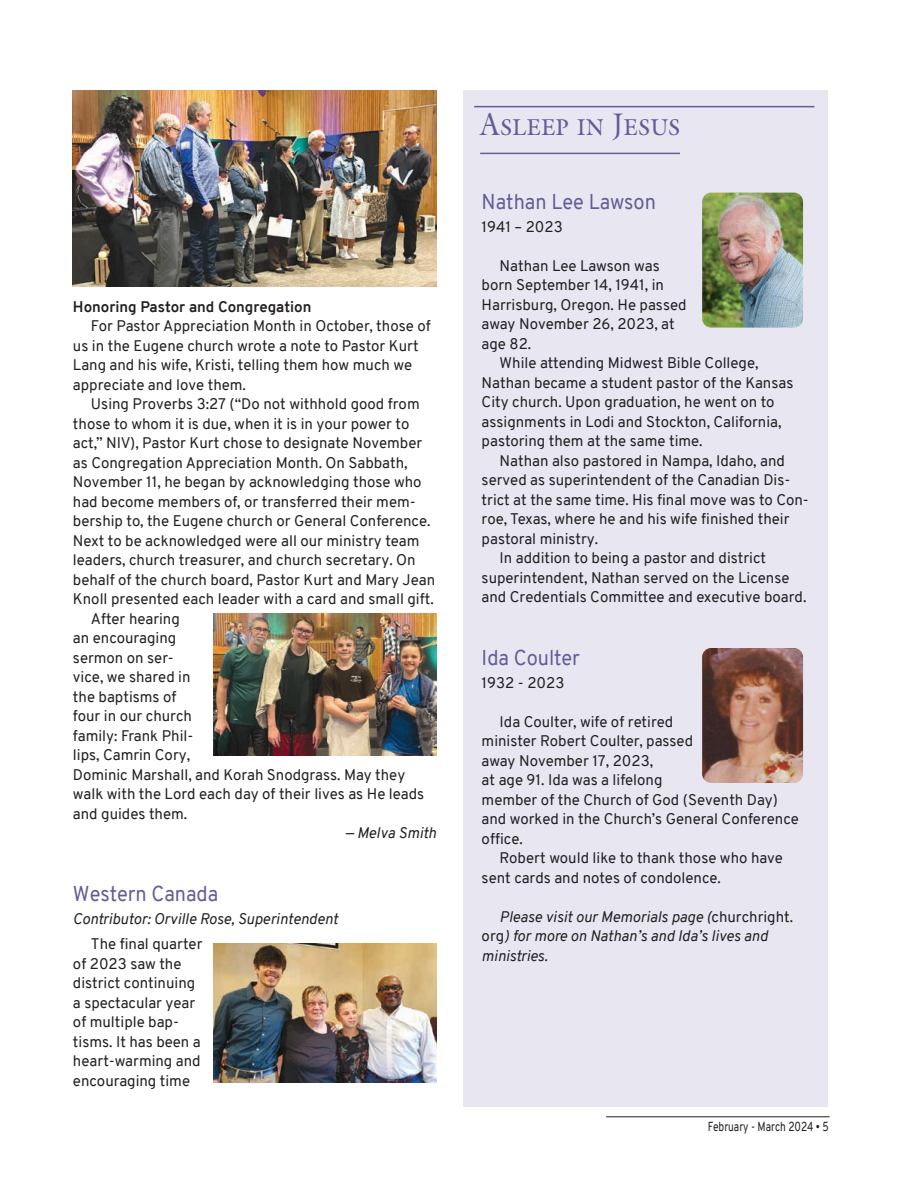
<style>
.page{position:relative;width:918px;height:1188px;background:#fff}
.page>*{position:absolute;margin:0;border:0;box-sizing:border-box;transform-origin:0 0}
.t1{font:31.5px "Galliard Pro";color:#625c98;scale:.9 1}
.District_News_Title-CR{font:21px "Overpass";color:#625c98;scale:.95 1}
.News-CR{font:15px/19.5px "Overpass";color:#231f20}
.News-CR-2{font:italic 15px/19.5px "Overpass";color:#231f20}
.Contributor{font:italic 15px "Overpass";color:#231f20}
.News-Bold_Title{font:700 15px "Overpass";color:#231f20}
.t2{font:12.75px "Overpass";color:#231f20;scale:.8 1}
.s1{font-style:normal}
</style>
<div class="page">
<hr style="left:606px;top:1116px;width:224px;height:1px;background:#231f20">
<div style="left:464px;top:90px;width:364px;height:1017px;background:#e8e7f1"></div>
<hr style="left:474px;top:106px;width:340px;height:1px;background:#625c98">
<hr style="left:480px;top:153px;width:200px;height:1px;background:#625c98">
<img style="left:702px;top:193px;width:101px;height:135px">
<img style="left:702px;top:648px;width:101px;height:135px">
<img style="left:73px;top:90px;width:363px;height:197px">
<img style="left:213px;top:613px;width:223px;height:143px">
<img style="left:213px;top:944px;width:223px;height:139px">
<p class="News-Bold_Title" style="left:73px;top:296px;width:240px">Honoring Pastor and Congregation</p>
<p class="News-CR" style="left:73px;top:316px;width:359px;text-indent:18px">For Pastor Appreciation Month in October, those of us in the Eugene church wrote a note to Pastor Kurt Lang and his wife, Kristi, telling them how much we appreciate and love them.</p>
<p class="News-CR" style="left:73px;top:394px;width:364px;text-indent:18px">Using Proverbs 3:27 (“Do not withhold good from those to whom it is due, when it is in your power to act,” NIV), Pastor Kurt chose to designate November as Congregation Appreciation Month. On Sabbath, November 11, he began by acknowledging those who had become members of, or transferred their mem&shy;bership to, the Eugene church or General Conference.<br>Next to be acknowledged were all our ministry team leaders, church treasurer, and church secretary. On behalf of the church board, Pastor Kurt and Mary Jean Knoll presented each leader with a card and small gift.</p>
<p class="News-CR" style="left:73px;top:609px;width:353px;text-indent:18px">After hearing<br>an encouraging<br>sermon on ser-<br>vice, we shared in<br>the baptisms of<br>four in our church<br>family: Frank Phil-<br>lips, Camrin Cory,<br>Dominic Marshall, and Korah Snodgrass. May they walk with the Lord each day of their lives as He leads and guides them.</p>
<p class="News-CR-2" style="left:345px;top:823px;width:93px">— Melva Smith</p>
<p class="District_News_Title-CR" style="left:73px;top:879px;width:155px">Western Canada</p>
<p class="Contributor" style="left:73px;top:908px;width:267px">Contributor: Orville Rose, Superintendent</p>
<p class="News-CR" style="left:73px;top:934px;width:131px;text-indent:18px">The final quarter of 2023 saw the district continuing a spectacular year of multiple bap&shy;tisms. It has been a heart-warming and encouraging time</p>
<p class="t1" style="left:480px;top:103px;width:224px">Asleep in Jesus</p>
<p class="District_News_Title-CR" style="left:482px;top:187px;width:185px">Nathan Lee Lawson</p>
<p class="News-CR" style="left:482px;top:217px;width:83px">1941 – 2023</p>
<p class="News-CR" style="left:482px;top:256px;width:206px;text-indent:18px">Nathan Lee Lawson was born September 14, 1941, in<br>Harrisburg, Oregon. He passed away November 26, 2023, at age 82.</p>
<p class="News-CR" style="left:482px;top:353px;width:313px;text-indent:18px">While attending Midwest Bible College, Nathan became a student pastor of the Kansas City church. Upon graduation, he went on to assignments in Lodi and Stockton, California, pastoring them at the same time.</p>
<p class="News-CR" style="left:482px;top:451px;width:329px;text-indent:18px">Nathan also pastored in Nampa, Idaho, and served as superintendent of the Canadian Dis&shy;trict at the same time. His final move was to Con&shy;roe, Texas, where he and his wife finished their pastoral ministry.</p>
<p class="News-CR" style="left:482px;top:548px;width:326px;text-indent:18px">In addition to being a pastor and district superintendent, Nathan served on the License and Credentials Committee and executive board.</p>
<p class="District_News_Title-CR" style="left:482px;top:643px;width:105px">Ida Coulter</p>
<p class="News-CR" style="left:482px;top:673px;width:84px">1932 - 2023</p>
<p class="News-CR" style="left:482px;top:712px;width:319px;text-indent:18px">Ida Coulter, wife of retired<br>minister Robert Coulter, passed<br>away November 17, 2023,<br>at age 91. Ida was a lifelong<br>member of the Church of God (Seventh Day) and worked in the Church’s General Conference office.</p>
<p class="News-CR" style="left:482px;top:848px;width:303px;text-indent:18px">Robert would like to thank those who have sent cards and notes of condolence.</p>
<p class="News-CR-2" style="left:482px;top:907px;width:313px;text-indent:18px">Please visit our Memorials page (<span class="s1">churchright. org</span>) for more on Nathan’s and Ida’s lives and ministries.</p>
<p class="t2" style="left:708px;top:1117px;width:153px">February - March 2024 • 5</p>
</div>
